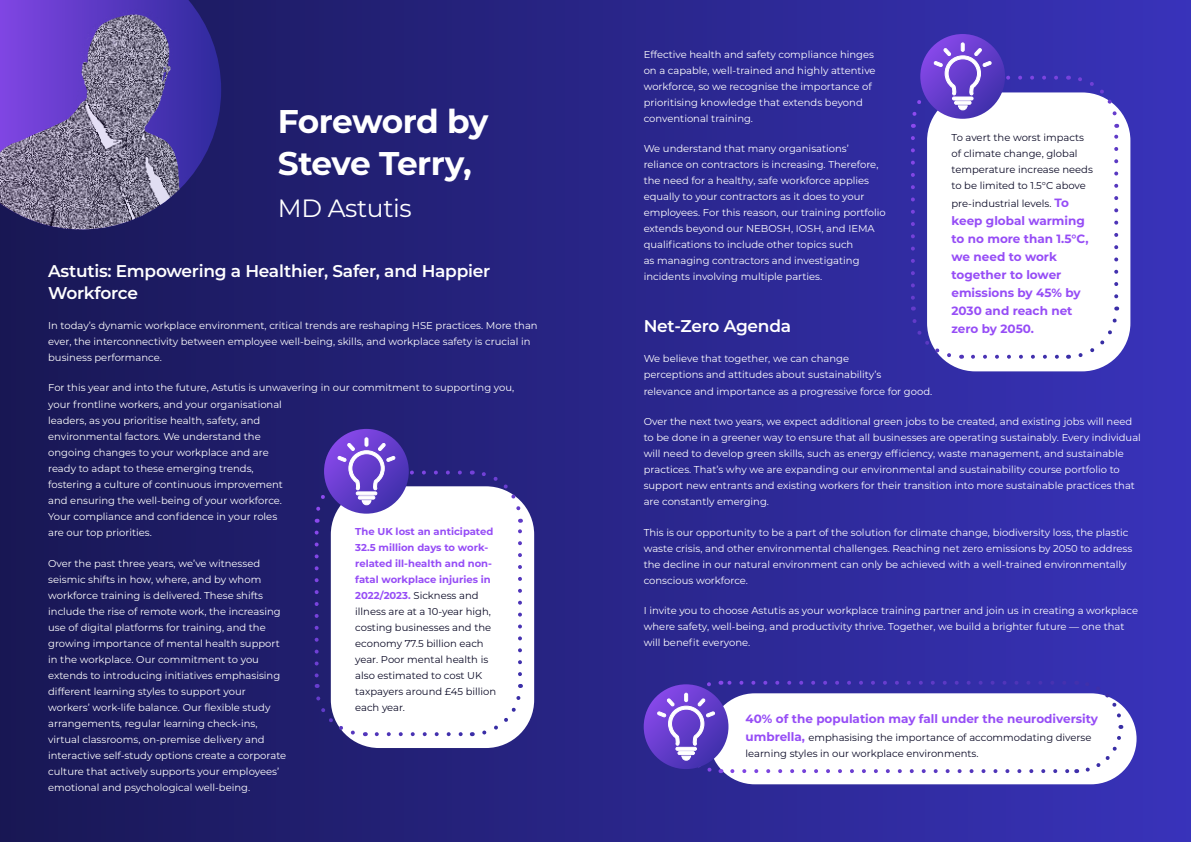
<style>
.page{position:relative;width:1191px;height:842px;background:#fff}
.page>*{position:absolute;margin:0;border:0;box-sizing:border-box;transform-origin:0 0}
.t1{font:700 32.8px/42px "Montserrat";letter-spacing:-.025em;color:#fff}
.t2{font:25px "Montserrat";letter-spacing:-.015em;color:#fff}
.t3{font:600 17px/22px "Montserrat";letter-spacing:-.015em;color:#fff}
.t4{font:700 12px/18px "Montserrat";color:#964df6}
.t5{font:10px/16px "Montserrat";color:#fff}
.t6{font:10px/16px "Montserrat";color:#0b0a26}
.s1{font-weight:700;color:#964df6}
.s2{font-weight:700;font-size:12px;color:#964df6}
</style>
<div class="page">
<div style="left:0;top:0;width:1191px;height:842px;background:linear-gradient(to right,#181754,#3933bb)"></div>
<svg style="left:0;top:0;width:221px;height:229px;background:#32278e"></svg>
<img style="left:0;top:7px;width:195px;height:222px">
<div style="left:709px;top:693px;width:427px;height:91px;background:#fff;border-radius:45px"></div>
<svg style="left:1076px;top:679px;width:115px;height:157px"></svg>
<svg style="left:643px;top:684px;width:85px;height:85px"></svg>
<svg style="left:657px;top:679px;width:413px;height:96px"></svg>
<div style="left:331px;top:486px;width:203px;height:262px;background:#fff;border-radius:48px"></div>
<svg style="left:377px;top:732px;width:86px;height:4px"></svg>
<svg style="left:313px;top:532px;width:53px;height:206px"></svg>
<svg style="left:482px;top:684px;width:42px;height:53px"></svg>
<svg style="left:518px;top:519px;width:4px;height:155px"></svg>
<svg style="left:472px;top:468px;width:51px;height:43px"></svg>
<svg style="left:324px;top:429px;width:85px;height:85px"></svg>
<svg style="left:312px;top:437px;width:148px;height:86px"></svg>
<div style="left:927px;top:92px;width:203px;height:279px;background:#fff;border-radius:48px"></div>
<svg style="left:973px;top:355px;width:86px;height:4px"></svg>
<svg style="left:909px;top:138px;width:53px;height:223px"></svg>
<svg style="left:1078px;top:307px;width:42px;height:53px"></svg>
<svg style="left:1114px;top:124px;width:4px;height:172px"></svg>
<svg style="left:1068px;top:74px;width:51px;height:42px"></svg>
<svg style="left:920px;top:34px;width:85px;height:85px"></svg>
<svg style="left:908px;top:42px;width:148px;height:86px"></svg>
<h1 class="t1" style="left:278px;top:99px;width:212px">Foreword by<br>Steve Terry,</h1>
<h2 class="t2" style="left:278px;top:191px;width:135px">MD Astutis</h2>
<h3 class="t3" style="left:48px;top:259px;width:443px">Astutis: Empowering a Healthier, Safer, and Happier<br>Workforce</h3>
<p class="t5" style="left:48px;top:317px;width:491px">In today’s dynamic workplace environment, critical trends are reshaping HSE practices. More than ever, the interconnectivity between employee well-being, skills, and workplace safety is crucial in business performance.</p>
<p class="t5" style="left:48px;top:379px;width:467px">For this year and into the future, Astutis is unwavering in our commitment to supporting you,</p>
<p class="t5" style="left:48px;top:397px;width:236px">your frontline workers, and your organisational leaders, as you prioritise health, safety, and environmental factors. We understand the ongoing changes to your workplace and are ready to adapt to these emerging trends, fostering a culture of continuous improvement and ensuring the well-being of your workforce.<br>Your compliance and confidence in your roles are our top priorities.</p>
<p class="t5" style="left:48px;top:555px;width:240px">Over the past three years, we’ve witnessed seismic shifts in how, where, and by whom workforce training is delivered. These shifts include the rise of remote work, the increasing use of digital platforms for training, and the growing importance of mental health support in the workplace. Our commitment to you extends to introducing initiatives emphasising different learning styles to support your workers’ work-life balance. Our flexible study arrangements, regular learning check-ins, virtual classrooms, on-premise delivery and interactive self-study options create a corporate culture that actively supports your employees’ emotional and psychological well-being.</p>
<p class="t6" style="left:355px;top:523px;width:143px"><span class="s1">The UK lost an anticipated<br>32.5 million days to work&shy;related ill-health and non&shy;fatal workplace injuries in<br>2022/2023.</span> Sickness and illness are at a 10-year high, costing businesses and the economy 77.5 billion each year. Poor mental health is also estimated to cost UK taxpayers around £45 billion each year.</p>
<p class="t5" style="left:643px;top:46px;width:233px">Effective health and safety compliance hinges on a capable, well-trained and highly attentive workforce, so we recognise the importance of prioritising knowledge that extends beyond conventional training.</p>
<p class="t5" style="left:643px;top:140px;width:244px">We understand that many organisations’ reliance on contractors is increasing. Therefore, the need for a healthy, safe workforce applies equally to your contractors as it does to your employees. For this reason, our training portfolio extends beyond our NEBOSH, IOSH, and IEMA qualifications to include other topics such<br>as managing contractors and investigating incidents involving multiple parties.</p>
<h3 class="t3" style="left:643px;top:314px;width:149px">Net-Zero Agenda</h3>
<p class="t5" style="left:643px;top:350px;width:290px;line-height:16.4px">We believe that together, we can change<br>perceptions and attitudes about sustainability’s<br>relevance and importance as a progressive force for good.</p>
<p class="t5" style="left:643px;top:413px;width:499px">Over the next two years, we expect additional green jobs to be created, and existing jobs will need to be done in a greener way to ensure that all businesses are operating sustainably. Every individual will need to develop green skills, such as energy efficiency, waste management, and sustainable practices. That’s why we are expanding our environmental and sustainability course portfolio to support new entrants and existing workers for their transition into more sustainable practices that are constantly emerging.</p>
<p class="t5" style="left:643px;top:524px;width:490px">This is our opportunity to be a part of the solution for climate change, biodiversity loss, the plastic waste crisis, and other environmental challenges. Reaching net zero emissions by 2050 to address the decline in our natural environment can only be achieved with a well-trained environmentally conscious workforce.</p>
<p class="t5" style="left:643px;top:602px;width:496px">I invite you to choose Astutis as your workplace training partner and join us in creating a workplace where safety, well-being, and productivity thrive. Together, we build a brighter future — one that will benefit everyone.</p>
<p class="t6" style="left:951px;top:129px;width:143px">To avert the worst impacts of climate change, global temperature increase needs to be limited to 1.5°C above</p>
<p class="t6" style="left:951px;top:195px;width:119px">pre-industrial levels. <span class="s2">To</span></p>
<p class="t4" style="left:951px;top:211px;width:139px">keep global warming to no more than 1.5°C, we need to work together to lower emissions by 45% by<br>2030 and reach net zero by 2050.</p>
<p class="t4" style="left:745px;top:710px;width:354px">40% of the population may fall under the neurodiversity</p>
<p class="t6" style="left:745px;top:729px;width:347px"><span class="s2">umbrella,</span> emphasising the importance of accommodating diverse learning styles in our workplace environments.</p>
</div>
